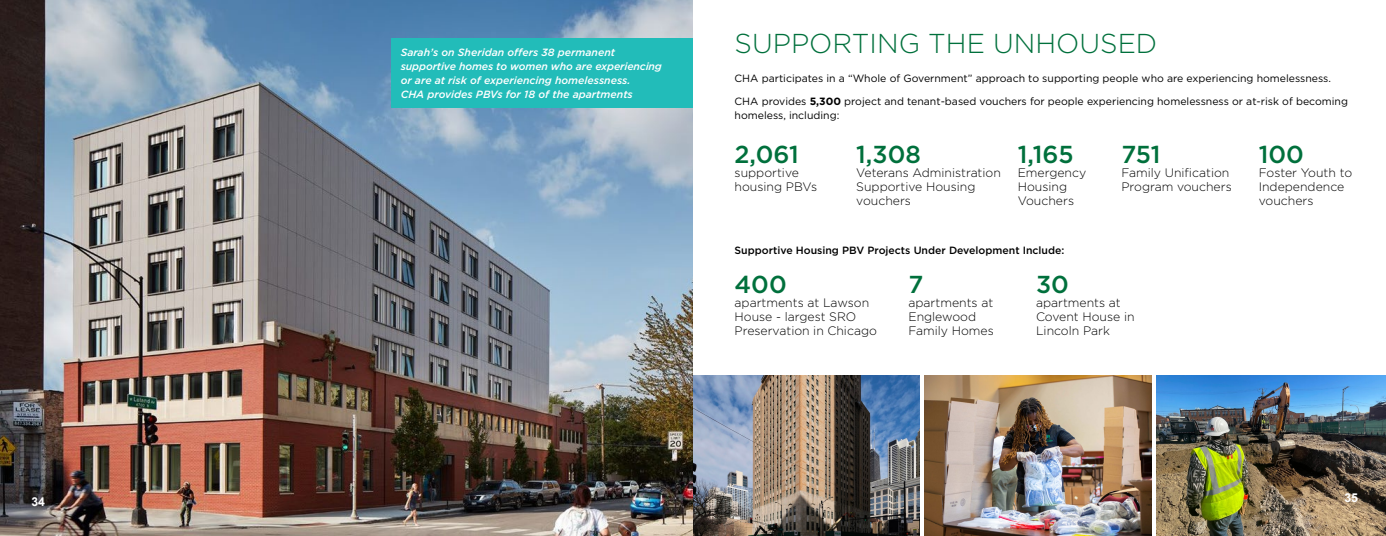
<style>
.page{position:relative;width:1386px;height:536px;background:#fff}
.page>*{position:absolute;margin:0;border:0;box-sizing:border-box;transform-origin:0 0}
.t1{font:300 27.3px "Gotham";color:#00703c}
.t2{font:500 24.5px "Gotham";color:#00703c}
.t3{font:300 12.25px/14px "Gotham";color:#000}
.t4{font:700 12.25px "Arial";color:#fff}
.t5{font:10.5px/14px "Gotham";color:#000}
.t6{font:italic 500 10.5px/14px "Gotham";color:#fff}
.t7{font:500 10.5px "Gotham";color:#000}
.s1{font-weight:700}
</style>
<div class="page">
<img style="left:0;top:0;width:693px;height:536px">
<img style="left:693px;top:375px;width:227px;height:161px">
<img style="left:925px;top:375px;width:227px;height:161px">
<img style="left:1157px;top:375px;width:229px;height:161px">
<div style="left:392px;top:38px;width:301px;height:70px;background:#22bcb9"></div>
<p class="t6" style="left:401px;top:45px;width:263px">Sarah’s on Sheridan offers 38 permanent supportive homes to women who are experiencing or are at risk of experiencing homelessness.<br>CHA provides PBVs for 18 of the apartments</p>
<h1 class="t1" style="left:735px;top:26px;width:424px">SUPPORTING THE UNHOUSED</h1>
<p class="t5" style="left:735px;top:71px;width:598px">CHA participates in a “Whole of Government” approach to supporting people who are experiencing homelessness.</p>
<p class="t5" style="left:735px;top:94px;width:615px">CHA provides <span class="s1">5,300</span> project and tenant-based vouchers for people experiencing homelessness or at-risk of becoming homeless, including:</p>
<h2 class="t2" style="left:735px;top:138px;width:66px">2,061</h2>
<p class="t3" style="left:735px;top:165px;width:84px">supportive housing PBVs</p>
<h2 class="t2" style="left:856px;top:138px;width:66px">1,308</h2>
<p class="t3" style="left:856px;top:165px;width:146px">Veterans Administration<br>Supportive Housing vouchers</p>
<h2 class="t2" style="left:1018px;top:138px;width:58px">1,165</h2>
<p class="t3" style="left:1018px;top:165px;width:70px">Emergency<br>Housing<br>Vouchers</p>
<p class="t7" style="left:735px;top:243px;width:331px">Supportive Housing PBV Projects Under Development Include:</p>
<h2 class="t2" style="left:1121px;top:138px;width:41px">751</h2>
<p class="t3" style="left:1121px;top:165px;width:112px">Family Unification<br>Program vouchers</p>
<h2 class="t2" style="left:735px;top:268px;width:54px">400</h2>
<p class="t3" style="left:735px;top:295px;width:144px">apartments at Lawson<br>House - largest SRO<br>Preservation in Chicago</p>
<h2 class="t2" style="left:908px;top:268px;width:16px">7</h2>
<p class="t3" style="left:908px;top:295px;width:87px">apartments at<br>Englewood<br>Family Homes</p>
<h2 class="t2" style="left:1036px;top:268px;width:34px">30</h2>
<p class="t3" style="left:1036px;top:295px;width:100px">apartments at<br>Covent House in<br>Lincoln Park</p>
<h2 class="t2" style="left:1259px;top:138px;width:47px">100</h2>
<p class="t3" style="left:1259px;top:165px;width:95px">Foster Youth to<br>Independence vouchers</p>
<p class="t4" style="left:32px;top:493px;width:15px">34</p>
<p class="t4" style="left:1344px;top:489px;width:15px">35</p>
</div>
